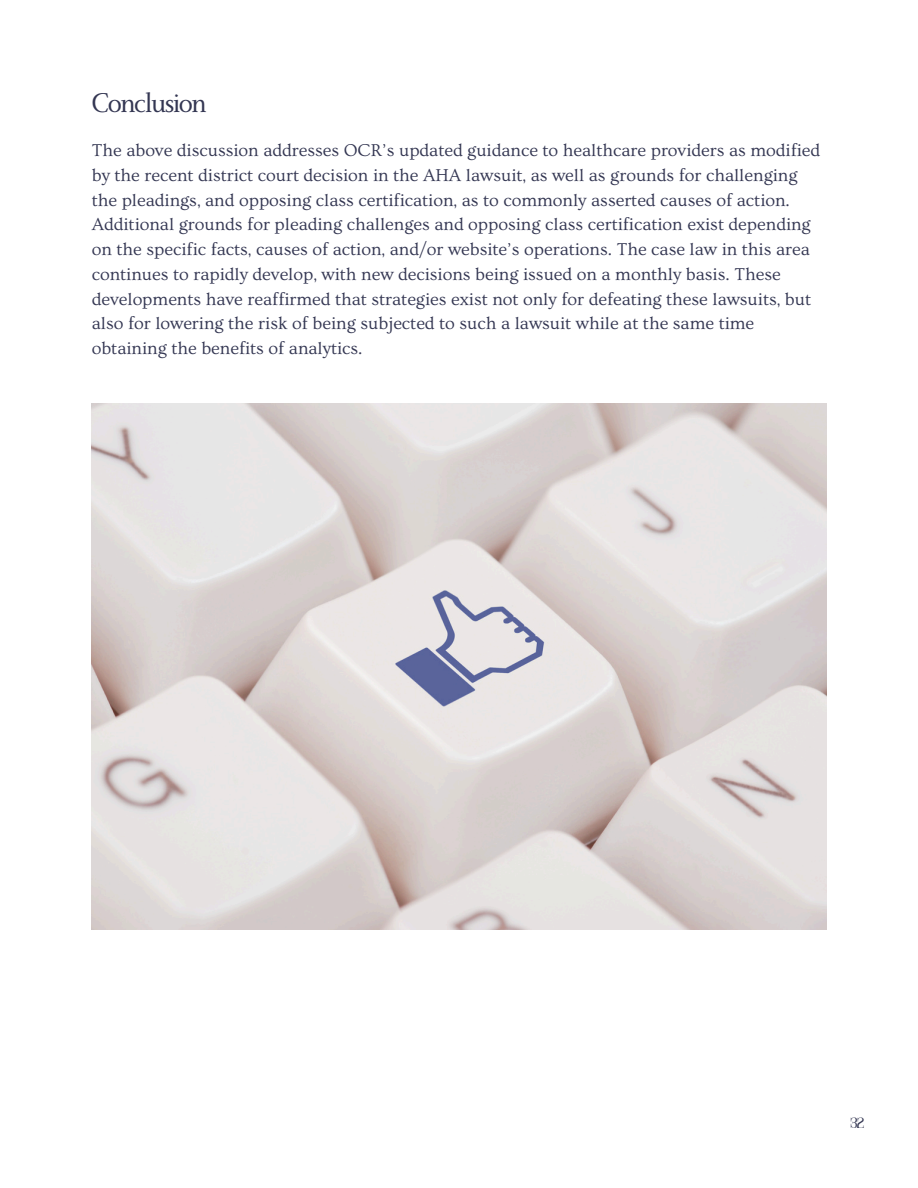
<style>
.page{position:relative;width:918px;height:1188px;background:#fff}
.page>*{position:absolute;margin:0;border:0;box-sizing:border-box;transform-origin:0 0}
.t1{font:30px "Monterchi Serif";letter-spacing:-.065em;color:#333652}
.t2{font:18px/24.8px "Ovo";color:#333652}
.t3{font:15px "Perandoryv 2";color:#333652}
</style>
<div class="page">
<img style="left:92px;top:404px;width:734px;height:525px">
<p class="t1" style="left:92px;top:88px;width:117px">Conclusion</p>
<p class="t2" style="left:92px;top:138px;width:730px">The above discussion addresses OCR’s updated guidance to healthcare providers as modified by the recent district court decision in the AHA lawsuit, as well as grounds for challenging the pleadings, and opposing class certification, as to commonly asserted causes of action.<br>Additional grounds for pleading challenges and opposing class certification exist depending on the specific facts, causes of action, and/or website’s operations. The case law in this area continues to rapidly develop, with new decisions being issued on a monthly basis. These developments have reaffirmed that strategies exist not only for defeating these lawsuits, but also for lowering the risk of being subjected to such a lawsuit while at the same time obtaining the benefits of analytics.</p>
<p class="t3" style="left:851px;top:1116px;width:15px">32</p>
</div>
